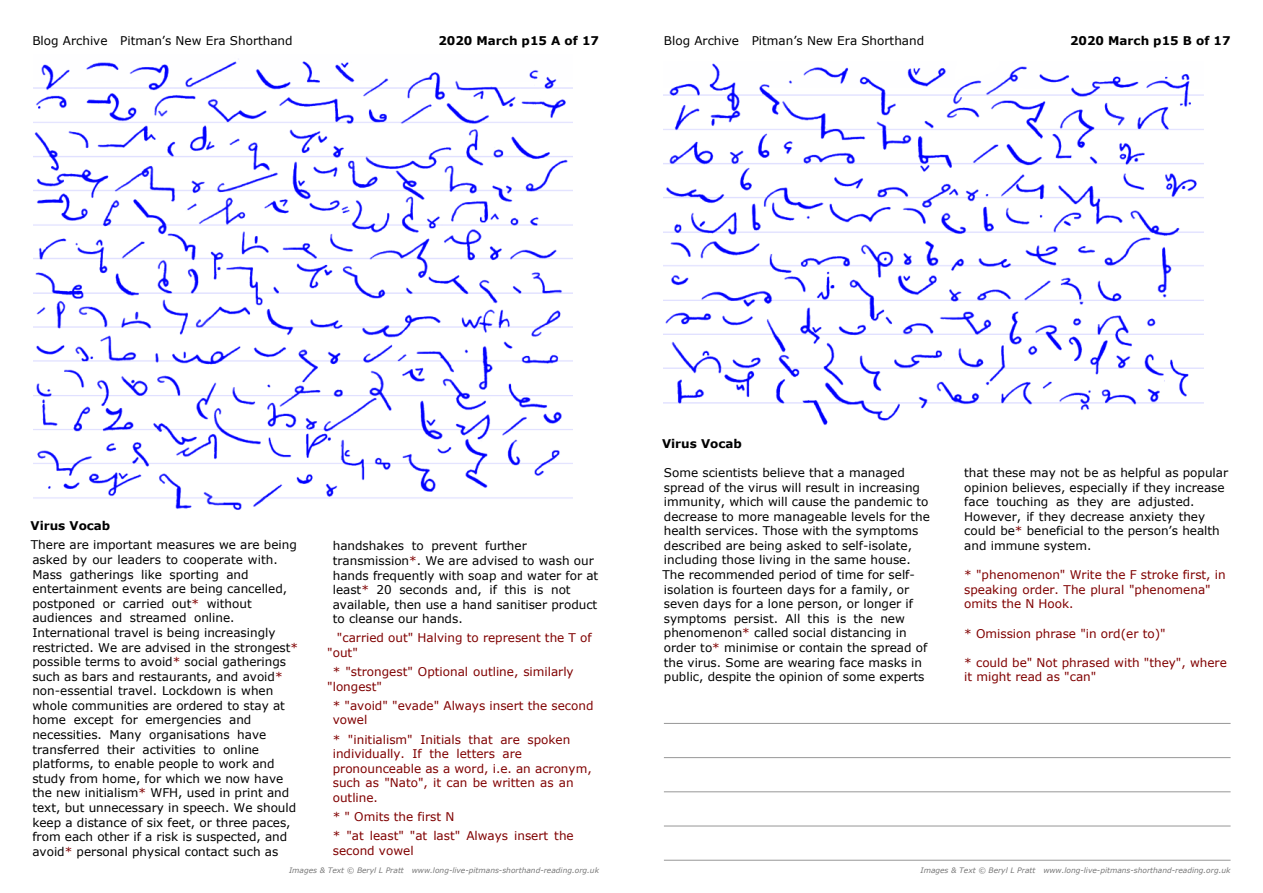
<style>
.page{position:relative;width:1263px;height:893px;background:#fff}
.page>*{position:absolute;margin:0;border:0;box-sizing:border-box;transform-origin:0 0}
.t1{font:12px/14.5px "Verdana";color:#000}
.t2{font:12px/14.5px "Verdana";color:#800000}
.t3{font:700 12px "Verdana";color:#000}
.t4{font:italic 7.5px "Verdana";color:#777}
.s1{color:#800000}
</style>
<div class="page">
<hr style="left:664px;top:723px;width:566px;height:1px;background:#979797">
<hr style="left:664px;top:757px;width:566px;height:1px;background:#979797">
<hr style="left:664px;top:791px;width:566px;height:1px;background:#979797">
<hr style="left:664px;top:826px;width:566px;height:1px;background:#979797">
<hr style="left:664px;top:860px;width:566px;height:1px;background:#979797">
<img style="left:33px;top:59px;width:539px;height:451px">
<img style="left:664px;top:63px;width:539px;height:362px">
<p class="t1" style="left:32px;top:34px;width:262px">Blog Archive Pitman’s New Era Shorthand</p>
<p class="t3" style="left:438px;top:36px;width:162px">2020 March p15 A of 17</p>
<p class="t1" style="left:664px;top:34px;width:262px">Blog Archive Pitman’s New Era Shorthand</p>
<p class="t3" style="left:1070px;top:36px;width:162px">2020 March p15 B of 17</p>
<p class="t3" style="left:31px;top:521px;width:81px">Virus Vocab</p>
<p class="t1" style="left:31px;top:539px;width:269px">There are important measures we are being asked by our leaders to cooperate with.<br>Mass gatherings like sporting and entertainment events are being cancelled, postponed or carried out<span class="s1">*</span> without audiences and streamed online.<br>International travel is being increasingly restricted. We are advised in the strongest<span class="s1">* </span>possible terms to avoid<span class="s1">*</span> social gatherings such as bars and restaurants, and avoid<span class="s1">* </span>non-essential travel. Lockdown is when whole communities are ordered to stay at home except for emergencies and necessities. Many organisations have transferred their activities to online platforms, to enable people to work and study from home, for which we now have the new initialism<span class="s1">*</span> WFH, used in print and text, but unnecessary in speech. We should keep a distance of six feet, or three paces, from each other if a risk is suspected, and avoid<span class="s1">*</span> personal physical contact such as</p>
<p class="t1" style="left:333px;top:540px;width:267px">handshakes to prevent further transmission<span class="s1">*</span>. We are advised to wash our hands frequently with soap and water for at least<span class="s1">*</span> 20 seconds and, if this is not available, then use a hand sanitiser product to cleanse our hands.</p>
<p class="t2" style="left:327px;top:632px;width:266px;text-indent:10px">"carried out" Halving to represent the T of "out"</p>
<p class="t2" style="left:327px;top:665px;width:248px;text-indent:6px">* "strongest" Optional outline, similarly "longest"</p>
<p class="t2" style="left:333px;top:699px;width:262px">* "avoid" "evade" Always insert the second vowel</p>
<p class="t2" style="left:333px;top:733px;width:260px">* "initialism" Initials that are spoken individually. If the letters are pronounceable as a word, i.e. an acronym, such as "Nato", it can be written as an outline.</p>
<p class="t2" style="left:333px;top:808px;width:242px;line-height:19px">* " Omits the first N<br>* "at least" "at last" Always insert the</p>
<p class="t2" style="left:333px;top:844px;width:82px">second vowel</p>
<p class="t4" style="left:289px;top:868px;width:311px">Images &amp; Text © Beryl L Pratt www.long-live-pitmans-shorthand-reading.org.uk</p>
<p class="t3" style="left:662px;top:438px;width:81px">Virus Vocab</p>
<p class="t1" style="left:662px;top:466px;width:269px">Some scientists believe that a managed spread of the virus will result in increasing immunity, which will cause the pandemic to decrease to more manageable levels for the health services. Those with the symptoms described are being asked to self-isolate, including those living in the same house.<br>The recommended period of time for self&shy;isolation is fourteen days for a family, or seven days for a lone person, or longer if symptoms persist. All this is the new phenomenon<span class="s1">*</span> called social distancing in order to<span class="s1">*</span> minimise or contain the spread of the virus. Some are wearing face masks in public, despite the opinion of some experts</p>
<p class="t1" style="left:964px;top:466px;width:265px">that these may not be as helpful as popular opinion believes, especially if they increase face touching as they are adjusted.<br>However, if they decrease anxiety they could be<span class="s1">*</span> beneficial to the person’s health and immune system.</p>
<p class="t2" style="left:964px;top:569px;width:263px">* "phenomenon" Write the F stroke first, in speaking order. The plural "phenomena" omits the N Hook.</p>
<p class="t2" style="left:964px;top:627px;width:203px">* Omission phrase "in ord(er to)"</p>
<p class="t2" style="left:964px;top:656px;width:264px">* could be" Not phrased with "they", where it might read as "can"</p>
<p class="t4" style="left:920px;top:868px;width:311px">Images &amp; Text © Beryl L Pratt www.long-live-pitmans-shorthand-reading.org.uk</p>
</div>
